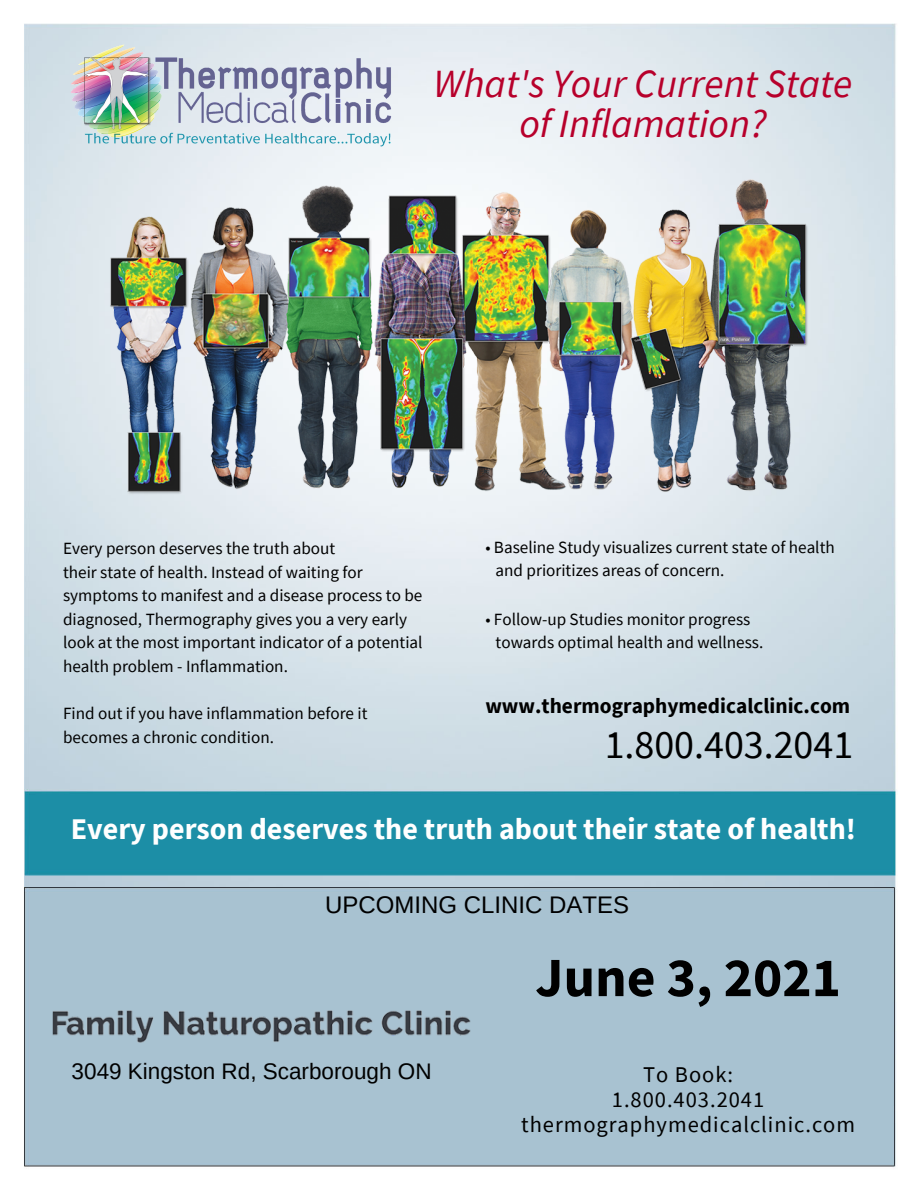
<style>
.page{position:relative;width:918px;height:1188px;background:#fff}
.page>*{position:absolute;margin:0;border:0;box-sizing:border-box;transform-origin:0 0}
.t1{font:700 55.5px "Source Sans Pro";color:#000}
.t2{font:italic 40.05px "Source Sans Pro";color:#b7002b}
.t3{font:40.05px "Source Sans Pro";color:#000}
.t4{font:700 30px "Source Sans Pro";color:#fff}
.t5{font:24px "Arimo";color:#000}
.t6{font:22.5px "Source Sans Pro";letter-spacing:.045em;color:#000}
.t7{font:22.5px "Arimo";color:#000}
.t8{font:700 21.45px "Source Sans Pro";color:#000}
.t9{font:17.1px/23.5px "Source Sans Pro";color:#000}
</style>
<div class="page">
<img style="left:24px;top:23px;width:873px;height:1144px">
<img style="left:109px;top:180px;width:700px;height:315px">
<img style="left:63px;top:37px;width:329px;height:110px">
<div style="left:25px;top:892px;width:473px;height:242px;background:#a8c2d1"></div>
<p class="t2" style="left:434px;top:58px;width:420px">What's Your Current State</p>
<p class="t2" style="left:519px;top:97px;width:249px">of Inflamation?</p>
<p class="t9" style="left:63px;top:536px;width:274px">Every person deserves the truth about</p>
<p class="t9" style="left:63px;top:560px;width:361px">their state of health. Instead of waiting for symptoms to manifest and a disease process to be diagnosed, Thermography gives you a very early look at the most important indicator of a potential health problem - Inflammation.</p>
<p class="t9" style="left:63px;top:701px;width:306px">Find out if you have inflammation before it becomes a chronic condition.</p>
<p class="t9" style="left:485px;top:535px;width:351px">• Baseline Study visualizes current state of health</p>
<p class="t9" style="left:496px;top:558px;width:230px">and prioritizes areas of concern.</p>
<p class="t9" style="left:485px;top:608px;width:267px">• Follow-up Studies monitor progress</p>
<p class="t9" style="left:496px;top:631px;width:269px">towards optimal health and wellness.</p>
<p class="t8" style="left:485px;top:691px;width:366px">www.thermographymedicalclinic.com</p>
<p class="t3" style="left:605px;top:719px;width:250px">1.800.403.2041</p>
<p class="t4" style="left:71px;top:810px;width:787px">Every person deserves the truth about their state of health!</p>
<p class="t5" style="left:325px;top:891px;width:305px">UPCOMING CLINIC DATES</p>
<p class="t7" style="left:72px;top:1059px;width:361px">3049 Kingston Rd, Scarborough ON</p>
<p class="t1" style="left:535px;top:942px;width:307px">June 3, 2021</p>
<p class="t6" style="left:643px;top:1060px;width:91px">To Book:</p>
<p class="t6" style="left:612px;top:1085px;width:154px">1.800.403.2041</p>
<p class="t6" style="left:521px;top:1110px;width:335px">thermographymedicalclinic.com</p>
</div>
